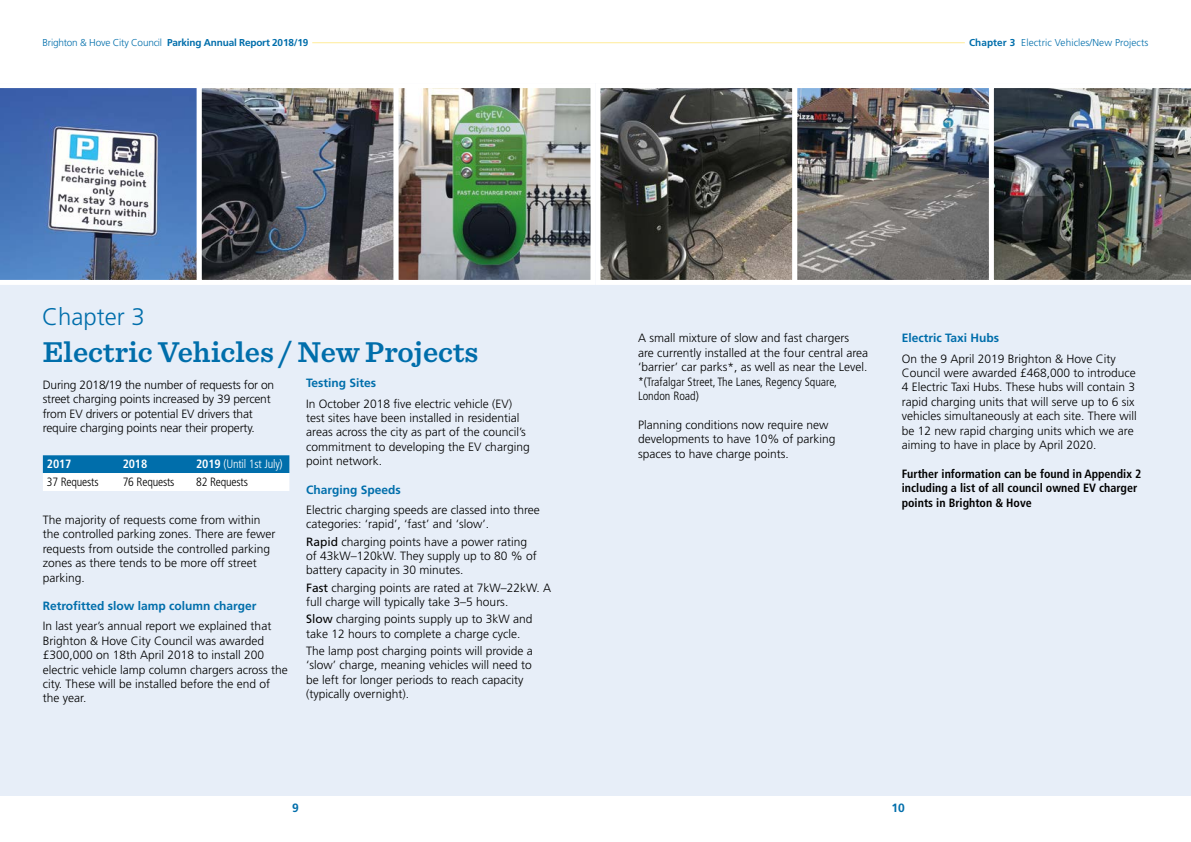
<style>
.page{position:relative;width:1191px;height:842px;background:#fff}
.page>*{position:absolute;margin:0;border:0;box-sizing:border-box;transform-origin:0 0}
.t1{font:600 30px "Sentinel";color:#006eab}
.t2{font:300 24px "Frutiger";color:#006eab}
.t3{font:300 12px/14.4px "Frutiger";color:#000}
.t4{font:700 condensed 12px/14.4px "Frutiger";color:#000}
.t5{font:300 condensed 12px/14.4px "Frutiger";color:#000}
.t6{font:700 12px "Frutiger";color:#006eab}
.t7{font:300 condensed 12px "Frutiger";letter-spacing:-.015em;color:#fff}
.t8{font:700 condensed 12px "Frutiger";letter-spacing:-.01em;color:#fff}
.t9{font:700 10px "Frutiger";letter-spacing:-.02em;color:#006eab}
.t10{font:300 10px "Frutiger";letter-spacing:.01em;color:#006eab}
.s1{font-weight:300}
.s2{font-weight:700}
.s3{font-weight:400}
</style>
<div class="page">
<hr style="left:312px;top:42px;width:652px;height:1px;background:#ffec98">
<div style="left:0;top:83px;width:1191px;height:712px;background:#e7eef8"></div>
<svg style="left:0;top:83px;width:197px;height:202px;background:#7491be"></svg>
<img style="left:203px;top:89px;width:190px;height:190px">
<div style="left:197px;top:83px;width:202px;height:202px;border:5px solid #fff"></div>
<img style="left:399px;top:89px;width:190px;height:190px">
<div style="left:393px;top:83px;width:202px;height:202px;border:5px solid #fff"></div>
<svg style="left:43px;top:455px;width:246px;height:36px;background:#81b7d5"></svg>
<img style="left:601px;top:89px;width:190px;height:190px">
<div style="left:595px;top:83px;width:202px;height:202px;border:5px solid #fff"></div>
<img style="left:798px;top:89px;width:190px;height:190px">
<div style="left:792px;top:83px;width:202px;height:202px;border:5px solid #fff"></div>
<img style="left:989px;top:83px;width:202px;height:202px">
<p class="t9" style="left:43px;top:37px;width:267px"><span class="s1">Brighton &amp; Hove City Council</span> Parking Annual Report 2018/19</p>
<p class="t10" style="left:969px;top:37px;width:181px"><span class="s2">Chapter 3</span> Electric Vehicles/New Projects</p>
<h2 class="t2" style="left:42px;top:303px;width:104px">Chapter 3</h2>
<h1 class="t1" style="left:43px;top:329px;width:437px">Electric Vehicles / New Projects</h1>
<p class="t3" style="left:43px;top:377px;width:233px">During 2018/19 the number of requests for on street charging points increased by 39 percent from EV drivers or potential EV drivers that require charging points near their property.</p>
<p class="t8" style="left:47px;top:457px;width:26px">2017</p>
<p class="t8" style="left:123px;top:457px;width:26px">2018</p>
<p class="t7" style="left:196px;top:457px;width:88px"><span class="s2">2019</span> (Until 1st July)</p>
<p class="t5" style="left:47px;top:475px;width:53px">37 Requests</p>
<p class="t5" style="left:123px;top:475px;width:53px">76 Requests</p>
<p class="t5" style="left:196px;top:475px;width:53px">82 Requests</p>
<p class="t3" style="left:43px;top:513px;width:234px">The majority of requests come from within the controlled parking zones. There are fewer requests from outside the controlled parking zones as there tends to be more off street parking.</p>
<p class="t6" style="left:43px;top:599px;width:215px">Retrofitted slow lamp column charger</p>
<p class="t3" style="left:43px;top:619px;width:247px">In last year’s annual report we explained that Brighton &amp; Hove City Council was awarded £300,000 on 18th April 2018 to install 200 electric vehicle lamp column chargers across the city. These will be installed before the end of the year.</p>
<p class="t6" style="left:306px;top:376px;width:72px">Testing Sites</p>
<p class="t3" style="left:306px;top:396px;width:225px">In October 2018 five electric vehicle (EV) test sites have been installed in residential areas across the city as part of the council’s commitment to developing the EV charging point network.</p>
<p class="t6" style="left:306px;top:483px;width:96px">Charging Speeds</p>
<p class="t3" style="left:306px;top:503px;width:235px">Electric charging speeds are classed into three categories: ‘rapid’, ‘fast’ and ‘slow’.</p>
<p class="t3" style="left:306px;top:534px;width:232px"><span class="s3">Rapid</span> charging points have a power rating of 43kW–120kW. They supply up to 80 % of battery capacity in 30 minutes.</p>
<p class="t3" style="left:306px;top:580px;width:246px"><span class="s3">Fast</span> charging points are rated at 7kW–22kW. A full charge will typically take 3–5 hours.</p>
<p class="t3" style="left:306px;top:612px;width:228px"><span class="s3">Slow</span> charging points supply up to 3kW and take 12 hours to complete a charge cycle.</p>
<p class="t3" style="left:306px;top:643px;width:228px">The lamp post charging points will provide a ‘slow’ charge, meaning vehicles will need to be left for longer periods to reach capacity (typically overnight).</p>
<p class="t3" style="left:638px;top:331px;width:232px">A small mixture of slow and fast chargers<br>are currently installed at the four central area ‘barrier’ car parks*, as well as near the Level.</p>
<p class="t5" style="left:638px;top:374px;width:201px">*(Trafalgar Street, The Lanes, Regency Square,<br>London Road)</p>
<p class="t3" style="left:638px;top:417px;width:199px">Planning conditions now require new developments to have 10% of parking spaces to have charge points.</p>
<p class="t6" style="left:901px;top:331px;width:99px">Electric Taxi Hubs</p>
<p class="t3" style="left:901px;top:351px;width:237px">On the 9 April 2019 Brighton &amp; Hove City Council were awarded £468,000 to introduce 4 Electric Taxi Hubs. These hubs will contain 3 rapid charging units that will serve up to 6 six vehicles simultaneously at each site. There will be 12 new rapid charging units which we are aiming to have in place by April 2020.</p>
<p class="t4" style="left:901px;top:466px;width:241px">Further information can be found in Appendix 2 including a list of all council owned EV charger points in Brighton &amp; Hove</p>
<p class="t6" style="left:292px;top:801px;width:8px">9</p>
<p class="t6" style="left:891px;top:801px;width:15px">10</p>
</div>
